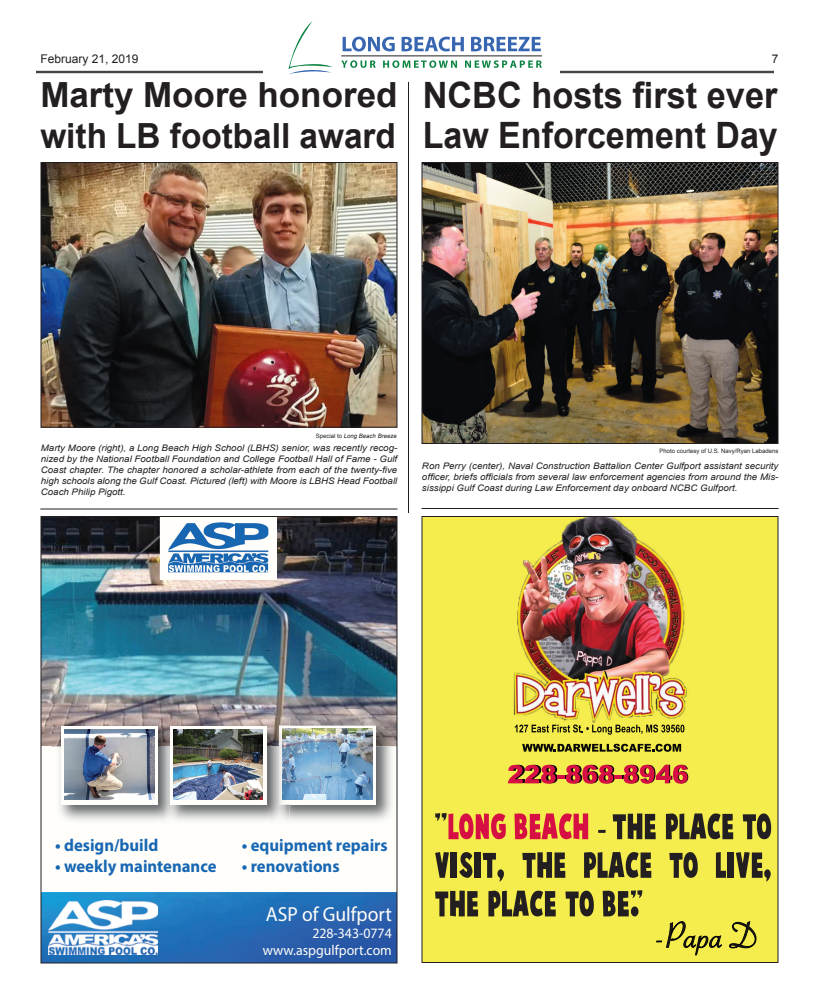
<style>
.page{position:relative;width:819px;height:1008px;background:#fff}
.page>*{position:absolute;margin:0;border:0;box-sizing:border-box;transform-origin:0 0}
.t1{font:700 36.3px/40.5px "Arial";color:#231f20;scale:.95 1}
.t2{font:700 34.7px/41px "Arial";color:#231f20}
.t3{font:20.3px "Myriad Pro";color:#fffefa;scale:.96 1}
.t4{font:700 17.3px "Myriad Pro";color:#1867b3;scale:.96 1}
.t5{font:14.4px/17.2px "Myriad Pro";color:#fffefa;text-align:right;scale:.96 1}
.t6{font:12px "Arial";color:#231f20}
.t7{font:italic 9px/11px "Arial";color:#231f20;text-align:justify;scale:1.08 1}
.t8{font:6px "Arial";color:#231f20}
.t9{font:italic 6px "Arial";color:#231f20}
.s1{font-style:normal}
</style>
<div class="page">
<hr style="left:36px;top:71px;width:738px;height:1px;background:#231f20">
<hr style="left:36px;top:72px;width:738px;height:1px;background:#231f20">
<div style="left:263px;top:15px;width:297px;height:66px;background:#fff"></div>
<svg style="left:289px;top:21px;width:43px;height:53px"></svg>
<svg style="left:341px;top:60px;width:35px;height:8px"></svg>
<svg style="left:383px;top:60px;width:74px;height:8px"></svg>
<svg style="left:465px;top:60px;width:77px;height:8px"></svg>
<svg style="left:343px;top:37px;width:52px;height:14px"></svg>
<svg style="left:402px;top:37px;width:62px;height:14px"></svg>
<svg style="left:471px;top:37px;width:70px;height:14px"></svg>
<hr style="left:341px;top:55px;width:201px;height:1px;background:#231f20">
<hr style="left:40px;top:509px;width:357px;height:1px;background:#231f20">
<div style="left:422px;top:516px;width:356px;height:446px;background:#f4ed4d"></div>
<img style="left:513px;top:518px;width:174px;height:214px">
<svg style="left:508px;top:765px;width:180px;height:19px"></svg>
<svg style="left:522px;top:744px;width:159px;height:8px"></svg>
<svg style="left:515px;top:725px;width:169px;height:10px"></svg>
<svg style="left:656px;top:921px;width:101px;height:35px"></svg>
<svg style="left:435px;top:813px;width:71px;height:26px"></svg>
<svg style="left:514px;top:813px;width:74px;height:26px"></svg>
<svg style="left:598px;top:830px;width:8px;height:3px"></svg>
<svg style="left:613px;top:813px;width:43px;height:26px"></svg>
<svg style="left:666px;top:813px;width:67px;height:26px"></svg>
<svg style="left:743px;top:813px;width:28px;height:26px"></svg>
<svg style="left:435px;top:852px;width:14px;height:26px"></svg>
<div style="left:451px;top:852px;width:6px;height:26px;background:#231f20"></div>
<svg style="left:459px;top:852px;width:13px;height:26px"></svg>
<div style="left:474px;top:852px;width:7px;height:26px;background:#231f20"></div>
<svg style="left:483px;top:853px;width:21px;height:29px"></svg>
<svg style="left:522px;top:852px;width:43px;height:26px"></svg>
<svg style="left:584px;top:852px;width:67px;height:26px"></svg>
<svg style="left:669px;top:852px;width:29px;height:26px"></svg>
<svg style="left:716px;top:852px;width:10px;height:26px"></svg>
<div style="left:727px;top:852px;width:7px;height:26px;background:#231f20"></div>
<svg style="left:736px;top:852px;width:35px;height:30px"></svg>
<svg style="left:435px;top:891px;width:43px;height:25px"></svg>
<svg style="left:488px;top:891px;width:68px;height:25px"></svg>
<svg style="left:565px;top:891px;width:29px;height:25px"></svg>
<svg style="left:603px;top:890px;width:39px;height:26px"></svg>
<div style="left:422px;top:516px;width:357px;height:447px;border:1px solid #231f20"></div>
<img style="left:43px;top:518px;width:353px;height:228px">
<div style="left:41px;top:746px;width:356px;height:147px;background:#fffefa"></div>
<div style="left:160px;top:516px;width:117px;height:64px;background:#fffefa"></div>
<img style="left:168px;top:522px;width:100px;height:50px">
<img style="left:53px;top:717px;width:343px;height:104px">
<svg style="left:290px;top:726px;width:86px;height:78px"></svg>
<img style="left:290px;top:729px;width:83px;height:70px">
<div style="left:61px;top:726px;width:97px;height:79px;background:#fffefa"></div>
<img style="left:64px;top:729px;width:90px;height:70px">
<img style="left:271px;top:746px;width:19px;height:75px">
<img style="left:279px;top:726px;width:11px;height:78px">
<img style="left:162px;top:746px;width:19px;height:75px">
<div style="left:170px;top:726px;width:97px;height:78px;background:#fffefa"></div>
<img style="left:173px;top:729px;width:90px;height:70px">
<img style="left:43px;top:892px;width:353px;height:69px">
<img style="left:49px;top:901px;width:109px;height:54px">
<div style="left:41px;top:516px;width:357px;height:447px;border:1px solid #231f20"></div>
<img style="left:424px;top:164px;width:352px;height:278px">
<div style="left:422px;top:162px;width:356px;height:282px;border:1px solid #231f20"></div>
<hr style="left:422px;top:508px;width:357px;height:1px;background:#231f20">
<hr style="left:408px;top:82px;width:1px;height:431px;background:#231f20">
<img style="left:42px;top:164px;width:353px;height:262px">
<div style="left:40px;top:162px;width:357px;height:266px;border:1px solid #231f20"></div>
<p class="t6" style="left:41px;top:51px;width:100px">February 21, 2019</p>
<p class="t6" style="left:772px;top:51px;width:8px">7</p>
<p class="t2" style="left:40px;top:76px;width:359px">Marty Moore honored with LB football award</p>
<p class="t1" style="left:423px;top:76px;width:375px">NCBC hosts first ever<br>Law Enforcement Day</p>
<p class="t9" style="left:316px;top:432px;width:82px"><span class="s1">Special to</span> Long Beach Breeze</p>
<p class="t7" style="left:41px;top:442px;width:332px">Marty Moore (right), a Long Beach High School (LBHS) senior, was recently recog&shy;nized by the National Football Foundation and College Football Hall of Fame - Gulf Coast chapter. The chapter honored a scholar-athlete from each of the twenty-five high schools along the Gulf Coast. Pictured (left) with Moore is LBHS Head Football Coach Philip Pigott.</p>
<p class="t8" style="left:659px;top:447px;width:121px">Photo courtesy of U.S. Navy/Ryan Labadens</p>
<p class="t7" style="left:422px;top:460px;width:332px">Ron Perry (center), Naval Construction Battalion Center Gulfport assistant security officer, briefs officials from several law enforcement agencies from around the Mis&shy;sissippi Gulf Coast during Law Enforcement day onboard NCBC Gulfport.</p>
<p class="t4" style="left:55px;top:834px;width:109px">• design/build</p>
<p class="t4" style="left:55px;top:855px;width:170px">• weekly maintenance</p>
<p class="t4" style="left:242px;top:834px;width:154px">• equipment repairs</p>
<p class="t4" style="left:242px;top:855px;width:103px">• renovations</p>
<p class="t3" style="left:266px;top:901px;width:133px">ASP of Gulfport</p>
<p class="t5" style="left:263px;top:924px;width:136px">228-343-0774 www.aspgulfport.com</p>
</div>
